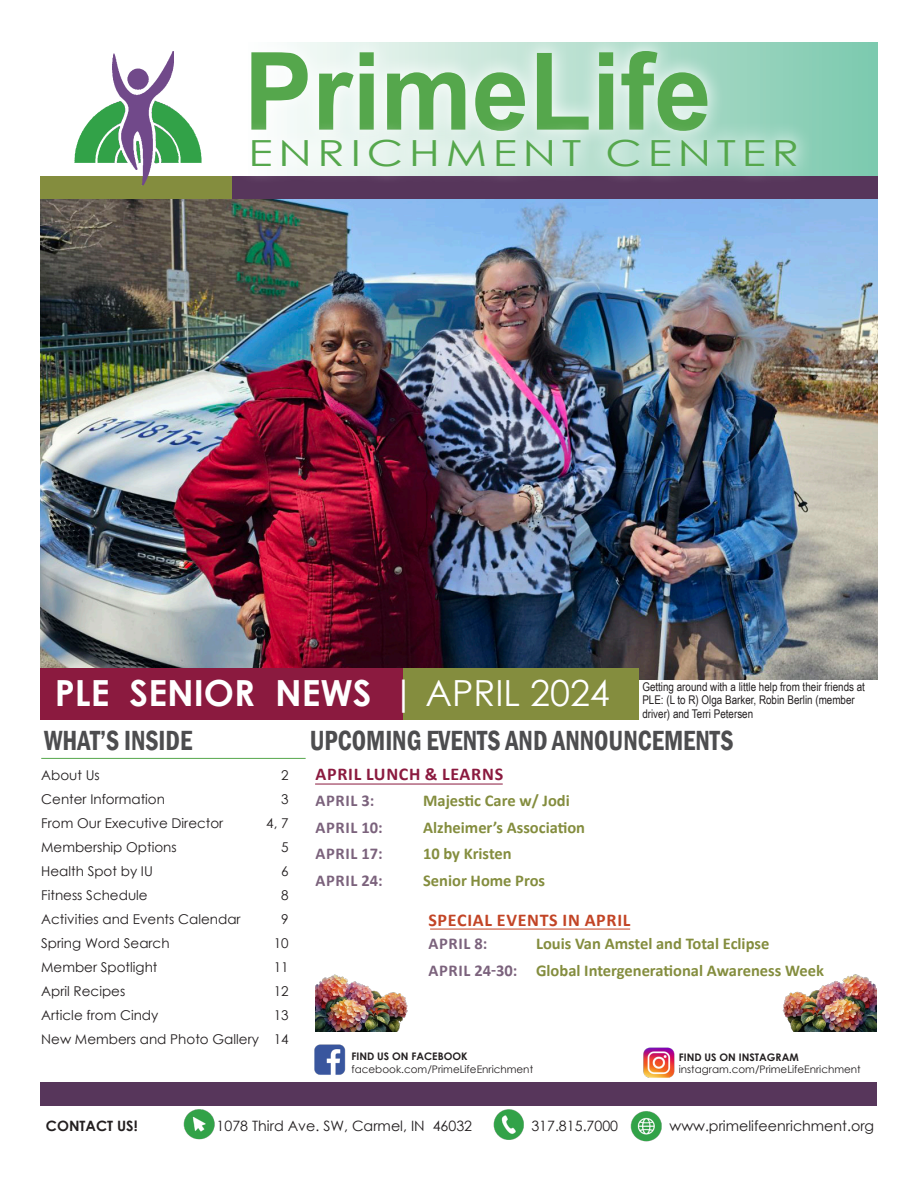
<style>
.page{position:relative;width:918px;height:1188px;background:#fff}
.page>*{position:absolute;margin:0;border:0;box-sizing:border-box;transform-origin:0 0}
.t1{font:700 108px "Arial";color:#55a74c;scale:.95 1}
.t2{font:700 36px "Century Gothic";color:#fff}
.t3{font:36px "Century Gothic";letter-spacing:.13em;color:#55a74c;scale:1.25 1}
.t4{font:600 condensed 28.5px "Franklin Gothic";color:#4d4d4f;scale:.9 1}
.t5{font:700 18px "Calibri";letter-spacing:.04em;color:#c24425}
.t6{font:700 18px "Calibri";letter-spacing:.04em;color:#8b1a3f}
.t7{font:700 16.5px "Calibri";color:#848d3e}
.t8{font:700 16.5px "Calibri";letter-spacing:.04em;color:#7b627c}
.t9{font:14.25px "Century Gothic";color:#231f20}
.t10{font:700 14.25px "Century Gothic";color:#231f20}
.t11{font:13.5px "Century Gothic";color:#231f20}
.t12{font:12px/13.5px "Arial Narrow";color:#231f20}
.t13{font:10.35px "Century Gothic";color:#231f20}
.t14{font:700 10.35px "Century Gothic";color:#231f20}
.s1{font-weight:400}
.s2{color:#7b627c}
</style>
<div class="page">
<img style="left:40px;top:199px;width:838px;height:480px">
<img style="left:493px;top:1109px;width:31px;height:31px">
<img style="left:630px;top:1111px;width:32px;height:31px">
<img style="left:183px;top:1109px;width:32px;height:31px">
<svg style="left:726px;top:42px;width:152px;height:134px;background:#89ceb5"></svg>
<div style="left:40px;top:176px;width:826px;height:23px;background:#848d3e"></div>
<div style="left:40px;top:1082px;width:838px;height:23px;background:#57365b"></div>
<div style="left:232px;top:176px;width:646px;height:23px;background:#57365b"></div>
<svg style="left:287px;top:42px;width:439px;height:79px"></svg>
<svg style="left:252px;top:121px;width:562px;height:58px"></svg>
<img style="left:74px;top:51px;width:128px;height:135px">
<div style="left:40px;top:668px;width:366px;height:52px;background:#8b1a3f"></div>
<hr style="left:41px;top:758px;width:265px;height:1px;background:#55a74c">
<div style="left:403px;top:668px;width:236px;height:52px;background:#848d3e"></div>
<img style="left:314px;top:1044px;width:32px;height:31px">
<img style="left:643px;top:1047px;width:32px;height:31px">
<img style="left:315px;top:974px;width:93px;height:58px">
<img style="left:782px;top:974px;width:95px;height:58px">
<hr style="left:315px;top:784px;width:188px;height:1px;background:#8b1a3f">
<hr style="left:430px;top:929px;width:200px;height:1px;background:#c24425">
<p class="t1" style="left:244px;top:16px;width:494px">PrimeLife</p>
<p class="t3" style="left:248px;top:128px;width:442px">ENRICHMENT CENTER</p>
<p class="t2" style="left:55px;top:666px;width:557px">PLE SENIOR NEWS <span class="s1">| APRIL 2024</span></p>
<p class="t12" style="left:642px;top:679px;width:224px">Getting around with a little help from their friends at<br>PLE: (L to R) Olga Barker, Robin Berlin (member driver) and Terri Petersen</p>
<p class="t4" style="left:44px;top:721px;width:166px">WHAT’S INSIDE</p>
<p class="t4" style="left:310px;top:721px;width:472px">UPCOMING EVENTS AND ANNOUNCEMENTS</p>
<p class="t11" style="left:41px;top:766px;width:60px">About Us</p>
<p class="t11" style="left:281px;top:766px;width:9px">2</p>
<p class="t11" style="left:41px;top:790px;width:125px">Center Information</p>
<p class="t11" style="left:281px;top:790px;width:9px">3</p>
<p class="t11" style="left:41px;top:814px;width:184px">From Our Executive Director</p>
<p class="t11" style="left:266px;top:814px;width:24px">4, 7</p>
<p class="t11" style="left:41px;top:838px;width:137px">Membership Options</p>
<p class="t11" style="left:281px;top:838px;width:9px">5</p>
<p class="t11" style="left:41px;top:862px;width:113px">Health Spot by IU</p>
<p class="t11" style="left:281px;top:862px;width:9px">6</p>
<p class="t11" style="left:41px;top:886px;width:108px">Fitness Schedule</p>
<p class="t11" style="left:281px;top:886px;width:9px">8</p>
<p class="t11" style="left:41px;top:910px;width:201px">Activities and Events Calendar</p>
<p class="t11" style="left:281px;top:910px;width:9px">9</p>
<p class="t11" style="left:41px;top:934px;width:130px">Spring Word Search</p>
<p class="t11" style="left:274px;top:934px;width:16px">10</p>
<p class="t11" style="left:41px;top:958px;width:118px">Member Spotlight</p>
<p class="t11" style="left:274px;top:958px;width:16px">11</p>
<p class="t11" style="left:41px;top:982px;width:86px">April Recipes</p>
<p class="t11" style="left:274px;top:982px;width:16px">12</p>
<p class="t11" style="left:41px;top:1006px;width:119px">Article from Cindy</p>
<p class="t11" style="left:274px;top:1006px;width:16px">13</p>
<p class="t11" style="left:41px;top:1030px;width:249px">New Members and Photo Gallery 14</p>
<p class="t14" style="left:352px;top:1048px;width:118px">FIND US ON FACEBOOK</p>
<p class="t13" style="left:352px;top:1062px;width:183px">facebook.com/PrimeLifeEnrichment</p>
<p class="t6" style="left:315px;top:762px;width:189px">APRIL LUNCH &amp; LEARNS</p>
<p class="t8" style="left:315px;top:789px;width:60px">APRIL 3:</p>
<p class="t7" style="left:423px;top:789px;width:148px">Majestic Care w/ Jodi</p>
<p class="t8" style="left:315px;top:816px;width:69px">APRIL 10:</p>
<p class="t7" style="left:423px;top:816px;width:164px">Alzheimer’s Association</p>
<p class="t8" style="left:315px;top:842px;width:69px">APRIL 17:</p>
<p class="t7" style="left:423px;top:842px;width:90px">10 by Kristen</p>
<p class="t8" style="left:315px;top:869px;width:69px">APRIL 24:</p>
<p class="t7" style="left:423px;top:869px;width:124px">Senior Home Pros</p>
<p class="t5" style="left:428px;top:907px;width:204px">SPECIAL EVENTS IN APRIL</p>
<p class="t8" style="left:428px;top:932px;width:60px">APRIL 8:</p>
<p class="t7" style="left:536px;top:932px;width:235px">Louis Van Amstel and Total Eclipse</p>
<p class="t7" style="left:428px;top:958px;width:397px"><span class="s2">APRIL 24-30:</span> Global Intergenerational Awareness Week</p>
<p class="t14" style="left:679px;top:1049px;width:121px">FIND US ON INSTAGRAM</p>
<p class="t13" style="left:679px;top:1062px;width:183px">instagram.com/PrimeLifeEnrichment</p>
<p class="t10" style="left:46px;top:1115px;width:93px">CONTACT US!</p>
<p class="t9" style="left:217px;top:1116px;width:257px">1078 Third Ave. SW, Carmel, IN 46032</p>
<p class="t9" style="left:531px;top:1116px;width:88px">317.815.7000</p>
<p class="t9" style="left:670px;top:1116px;width:206px">www.primelifeenrichment.org</p>
</div>
